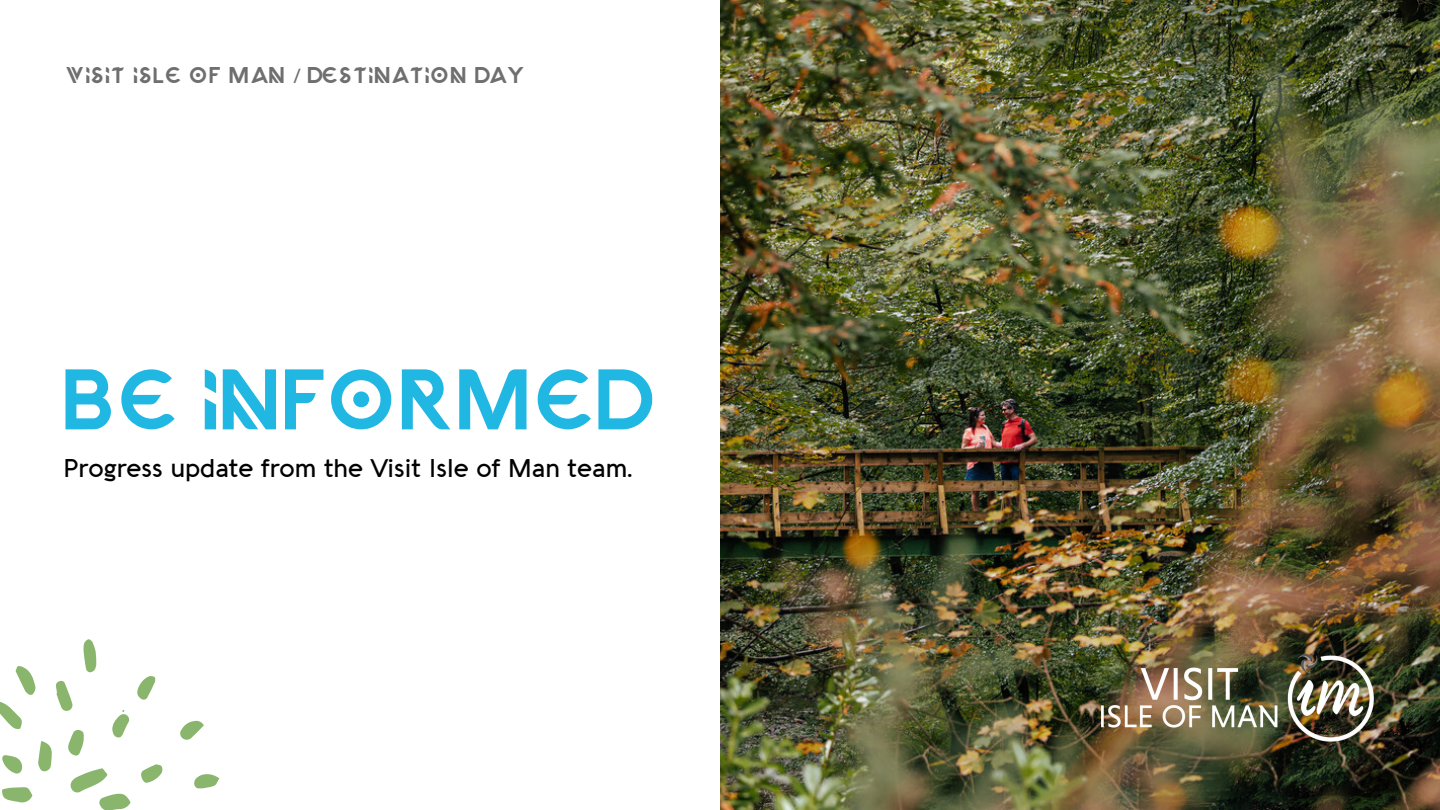
<style>
.page{position:relative;width:1440px;height:810px;background:#fff}
.page>*{position:absolute;margin:0;border:0;box-sizing:border-box;transform-origin:0 0}
.t1{font:75px "EXTRAORDINARYSTORY";letter-spacing:-.03em;color:#21b7e3}
.t2{font:500 25px "Aquawax";color:#000}
.t3{font:20px "EXTRAORDINARYSTORY";letter-spacing:.01em;color:#6f6f6f}
.s1{font-family:"Noto Sans"}
</style>
<div class="page">
<img style="left:720px;top:0;width:720px;height:810px">
<img style="left:1102px;top:645px;width:276px;height:107px">
<svg style="left:70px;top:768px;width:61px;height:42px"></svg>
<svg style="left:2px;top:787px;width:31px;height:16px"></svg>
<svg style="left:83px;top:639px;width:14px;height:34px"></svg>
<svg style="left:0;top:666px;width:36px;height:63px"></svg>
<svg style="left:56px;top:680px;width:17px;height:31px"></svg>
<svg style="left:38px;top:741px;width:14px;height:31px"></svg>
<svg style="left:68px;top:730px;width:16px;height:26px"></svg>
<svg style="left:137px;top:676px;width:19px;height:24px"></svg>
<svg style="left:194px;top:774px;width:26px;height:15px"></svg>
<svg style="left:180px;top:720px;width:24px;height:20px"></svg>
<svg style="left:141px;top:764px;width:22px;height:19px"></svg>
<svg style="left:2px;top:755px;width:20px;height:19px"></svg>
<svg style="left:112px;top:710px;width:18px;height:28px"></svg>
<p class="t3" style="left:67px;top:65px;width:461px">VISIT ISLE OF MAN <span class="s1">/</span> DESTINATION DAY</p>
<p class="t1" style="left:65px;top:362px;width:589px">BE INFORMED</p>
<p class="t2" style="left:63px;top:457px;width:571px">Progress update from the Visit Isle of Man team.</p>
</div>
